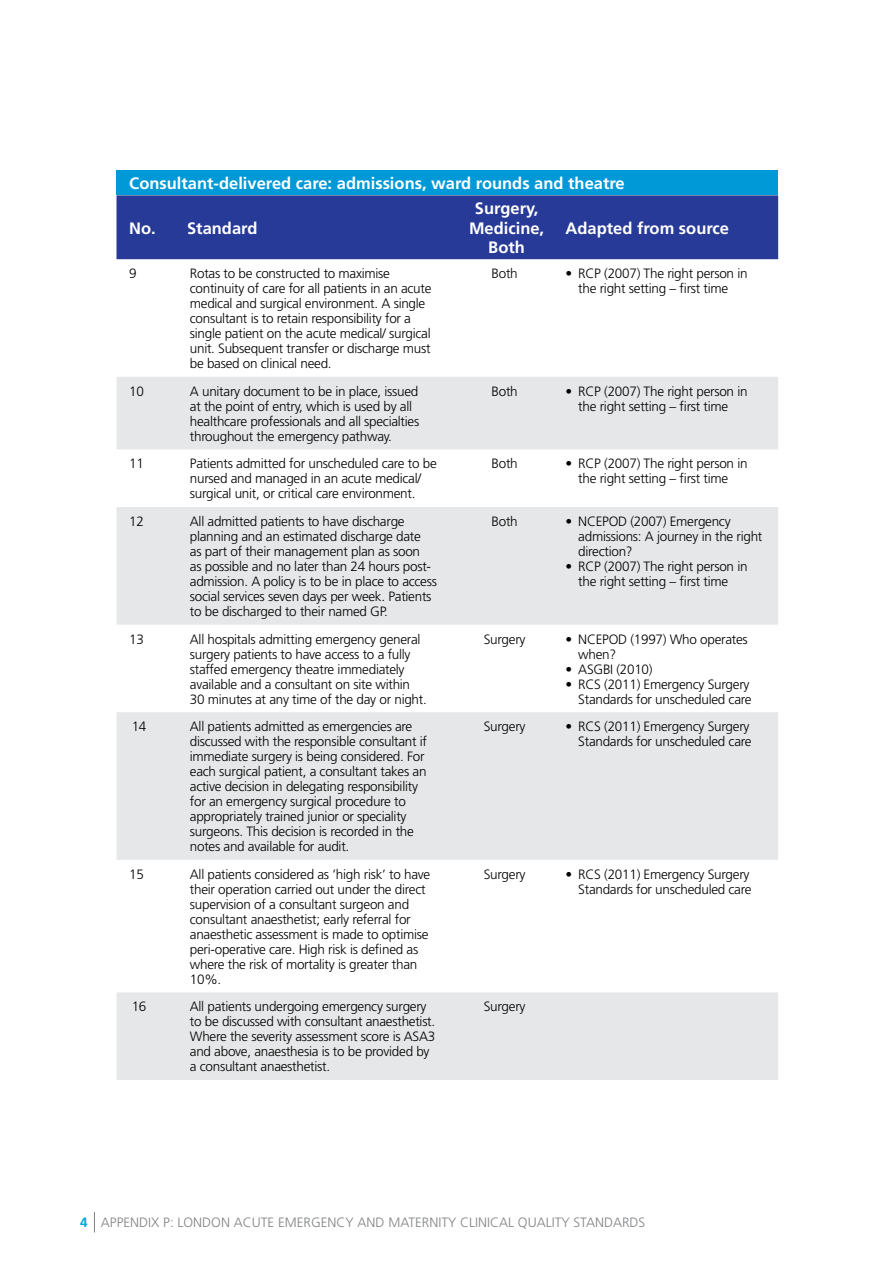
<style>
.page{position:relative;width:893px;height:1263px;background:#fff}
.page>*{position:absolute;margin:0;border:0;box-sizing:border-box;transform-origin:0 0}
.t1{font:700 16.5px/19.5px "Frutiger";color:#fff;text-align:center}
.t2{font:300 13.5px/15px "Frutiger";letter-spacing:-.02em;color:#000}
.t3{font:300 13.5px "Frutiger";color:#808285}
.s1{font-weight:700;color:#00a7de}
</style>
<div class="page">
<svg style="left:94px;top:1212px;width:1px;height:20px"></svg>
<div style="left:117px;top:171px;width:661px;height:24px;background:#0099d8"></div>
<div style="left:117px;top:195px;width:661px;height:64px;background:#283a97"></div>
<svg style="left:117px;top:377px;width:661px;height:703px;fill:#e6e7e8"></svg>
<p class="t1" style="left:129px;top:174px;width:497px">Consultant-delivered care: admissions, ward rounds and theatre</p>
<p class="t1" style="left:129px;top:218px;width:130px">No. Standard</p>
<p class="t1" style="left:469px;top:199px;width:77px">Surgery,<br>Medicine,<br>Both</p>
<p class="t1" style="left:566px;top:218px;width:165px">Adapted from source</p>
<p class="t2" style="left:129px;top:266px;width:9px">9</p>
<p class="t2" style="left:190px;top:266px;width:243px">Rotas to be constructed to maximise continuity of care for all patients in an acute medical and surgical environment. A single consultant is to retain responsibility for a single patient on the acute medical/ surgical unit. Subsequent transfer or discharge must be based on clinical need.</p>
<p class="t2" style="left:492px;top:266px;width:28px">Both</p>
<p class="t2" style="left:566px;top:266px;width:184px;text-align:center">• RC P (2007) The right person in the right setting – first time</p>
<p class="t2" style="left:129px;top:384px;width:16px">10</p>
<p class="t2" style="left:190px;top:384px;width:231px">A unitary document to be in place, issued at the point of entry, which is used by all healthcare professionals and all specialties throughout the emergency pathway.</p>
<p class="t2" style="left:492px;top:384px;width:28px">Both</p>
<p class="t2" style="left:566px;top:384px;width:184px;text-align:center">• RC P (2007) The right person in the right setting – first time</p>
<p class="t2" style="left:129px;top:456px;width:16px">11</p>
<p class="t2" style="left:190px;top:456px;width:248px">Patients admitted for unscheduled care to be nursed and managed in an acute medical/ surgical unit, or critical care environment.</p>
<p class="t2" style="left:492px;top:456px;width:28px">Both</p>
<p class="t2" style="left:566px;top:456px;width:184px;text-align:center">• RC P (2007) The right person in the right setting – first time</p>
<p class="t2" style="left:129px;top:514px;width:16px">12</p>
<p class="t2" style="left:190px;top:514px;width:249px">All admitted patients to have discharge planning and an estimated discharge date<br>as part of their management plan as soon<br>as possible and no later than 24 hours post&shy;admission. A policy is to be in place to access social services seven days per week. Patients to be discharged to their named GP.</p>
<p class="t2" style="left:492px;top:514px;width:28px">Both</p>
<p class="t2" style="left:578px;top:514px;width:186px;text-indent:-13px">• NCEPOD (2007) Emergency admissions: A journey in the right direction?</p>
<p class="t2" style="left:566px;top:559px;width:184px;text-align:center">• RC P (2007) The right person in the right setting – first time</p>
<p class="t2" style="left:129px;top:631px;width:16px">13</p>
<p class="t2" style="left:190px;top:631px;width:238px">All hospitals admitting emergency general surgery patients to have access to a fully staffed emergency theatre immediately available and a consultant on site within 30 minutes at any time of the day or night.</p>
<p class="t2" style="left:484px;top:631px;width:43px">Surgery</p>
<p class="t2" style="left:578px;top:631px;width:171px;text-indent:-13px">• NCEPOD (1997) Who operates when?</p>
<p class="t2" style="left:566px;top:661px;width:89px">• ASGBI (2010)</p>
<p class="t2" style="left:566px;top:676px;width:15px">• RCS</p>
<p class="t2" style="left:578px;top:676px;width:175px;text-align:right">(2011) Emergency Surgery<br>Standards for unscheduled care</p>
<p class="t2" style="left:578px;top:719px;width:175px;text-align:right">(2011) Emergency Surgery<br>Standards for unscheduled care</p>
<p class="t2" style="left:132px;top:719px;width:16px">14</p>
<p class="t2" style="left:190px;top:719px;width:239px">All patients admitted as emergencies are discussed with the responsible consultant if immediate surgery is being considered. For each surgical patient, a consultant takes an active decision in delegating responsibility for an emergency surgical procedure to appropriately trained junior or speciality surgeons. This decision is recorded in the notes and available for audit.</p>
<p class="t2" style="left:484px;top:719px;width:43px">Surgery</p>
<p class="t2" style="left:566px;top:719px;width:15px">• RCS</p>
<p class="t2" style="left:578px;top:867px;width:175px;text-align:right">(2011) Emergency Surgery<br>Standards for unscheduled care</p>
<p class="t2" style="left:129px;top:867px;width:16px">15</p>
<p class="t2" style="left:190px;top:867px;width:242px">All patients considered as ’high risk’ to have their operation carried out under the direct supervision of a consultant surgeon and consultant anaesthetist; early referral for anaesthetic assessment is made to optimise peri-operative care. High risk is defined as where the risk of mortality is greater than 10%.</p>
<p class="t2" style="left:484px;top:867px;width:43px">Surgery</p>
<p class="t2" style="left:565px;top:867px;width:15px">• RCS</p>
<p class="t2" style="left:132px;top:999px;width:16px">16</p>
<p class="t2" style="left:190px;top:999px;width:247px">All patients undergoing emergency surgery to be discussed with consultant anaesthetist.<br>Where the severity assessment score is ASA3 and above, anaesthesia is to be provided by a consultant anaesthetist.</p>
<p class="t2" style="left:484px;top:999px;width:43px">Surgery</p>
<p class="t3" style="left:80px;top:1215px;width:287px"><span class="s1">4</span> APPENDIX P: london acute emergency and</p>
<p class="t3" style="left:388px;top:1215px;width:208px">maternity clini cal quality standa</p>
<p class="t3" style="left:622px;top:1215px;width:25px">rds</p>
</div>
